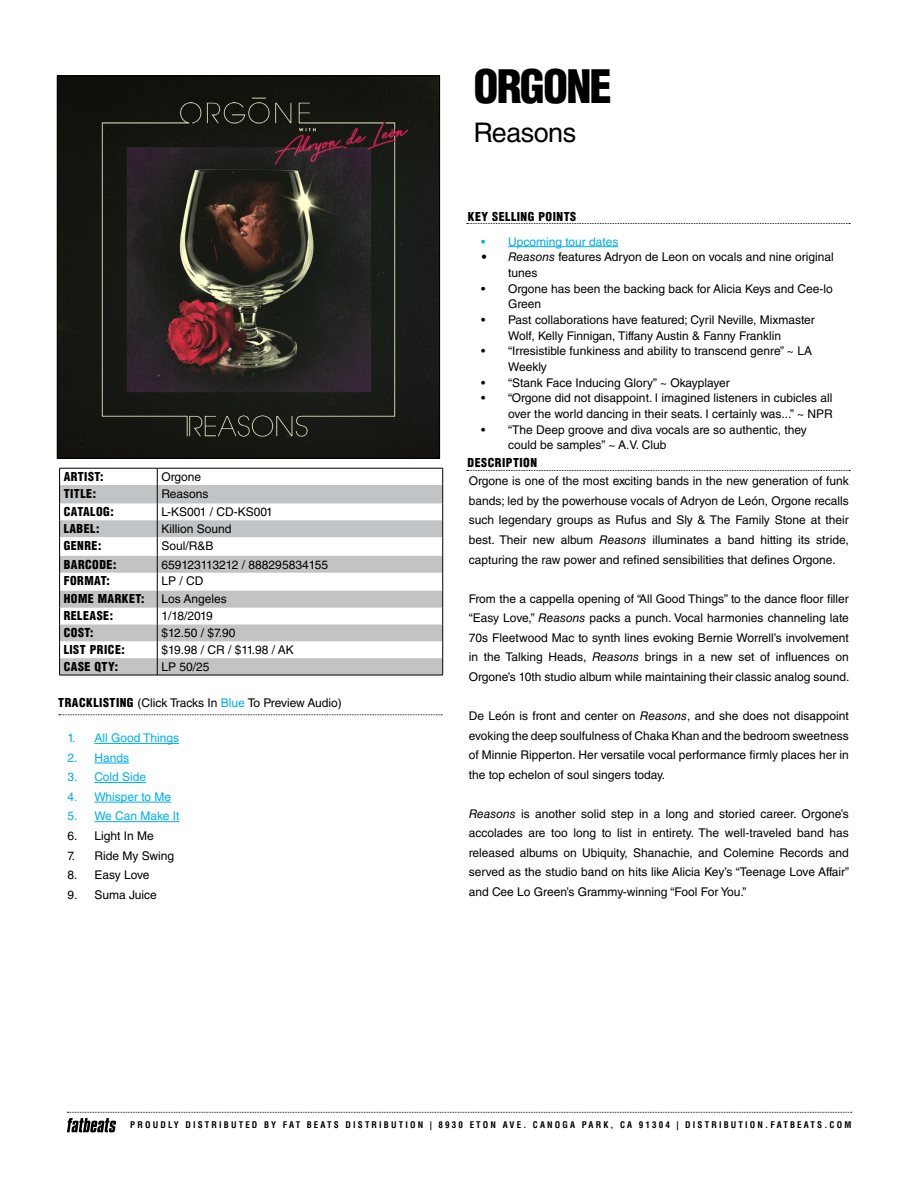
<style>
.page{position:relative;width:918px;height:1188px;background:#fff}
.page>*{position:absolute;margin:0;border:0;box-sizing:border-box;transform-origin:0 0}
.t1{font:900 condensed 45px "Helvetica LT Std";letter-spacing:-.04em;color:#000}
.t2{font:27px "Helvetica LT Std";letter-spacing:-.02em;color:#000}
.t3{font:12px/19.5px "Helvetica LT Std";color:#000}
.t4{font:900 condensed 12px "Helvetica LT Std";letter-spacing:.04em;color:#000}
.t5{font:12px "Helvetica LT Std";color:#00aeef}
.t6{font:700 condensed 9px "Helvetica LT Std";letter-spacing:.24em;color:#000}
.s1{font-style:italic}
.s2{font-weight:900;font-stretch:condensed}
.s3{color:#00aeef}
</style>
<div class="page">
<hr style="left:508px;top:246px;width:110px;height:1px;background:#00aeef">
<svg style="left:467px;top:223px;width:383px;height:1px"></svg>
<hr style="left:94px;top:743px;width:85px;height:1px;background:#00aeef">
<hr style="left:94px;top:763px;width:35px;height:1px;background:#00aeef">
<hr style="left:94px;top:782px;width:52px;height:1px;background:#00aeef">
<hr style="left:94px;top:802px;width:77px;height:1px;background:#00aeef">
<hr style="left:94px;top:821px;width:85px;height:1px;background:#00aeef">
<svg style="left:59px;top:714px;width:383px;height:1px"></svg>
<svg style="left:60px;top:485px;width:382px;height:190px;fill:#c1c3c5"></svg>
<hr style="left:59px;top:468px;width:98px;height:1px;background:#000">
<hr style="left:157px;top:468px;width:286px;height:1px;background:#000">
<svg style="left:59px;top:468px;width:1px;height:207px"></svg>
<svg style="left:442px;top:468px;width:1px;height:207px"></svg>
<hr style="left:59px;top:675px;width:98px;height:1px;background:#000">
<hr style="left:157px;top:675px;width:286px;height:1px;background:#000">
<svg style="left:157px;top:468px;width:1px;height:207px"></svg>
<img style="left:59px;top:78px;width:379px;height:379px">
<div style="left:57px;top:76px;width:383px;height:383px;border:1px solid #000"></div>
<svg style="left:67px;top:1112px;width:785px;height:20px"></svg>
<svg style="left:467px;top:470px;width:383px;height:1px"></svg>
<h1 class="t1" style="left:474px;top:58px;width:140px">ORGONE</h1>
<h2 class="t2" style="left:474px;top:117px;width:104px">Reasons</h2>
<p class="t4" style="left:468px;top:209px;width:110px">KEY SELLING POINTS</p>
<p class="t5" style="left:481px;top:234px;width:139px">• Upcoming tour dates</p>
<p class="t3" style="left:508px;top:249px;width:327px;line-height:15.8px;text-indent:-27px"><span class="s1">• Reasons</span> features Adryon de Leon on vocals and nine original tunes</p>
<p class="t3" style="left:508px;top:280px;width:326px;line-height:15.8px;text-indent:-27px">• Orgone has been the backing back for Alicia Keys and Cee-lo<br>Green</p>
<p class="t3" style="left:481px;top:312px;width:335px;line-height:15.8px;text-align:center">• Past collaborations have featured; Cyril Neville, Mixmaster<br>Wolf, Kelly Finnigan, Tiffany Austin &amp; Fanny Franklin</p>
<p class="t3" style="left:508px;top:343px;width:305px;line-height:15.8px;text-indent:-27px">• “Irresistible funkiness and ability to transcend genre” ~ LA<br>Weekly</p>
<p class="t3" style="left:481px;top:373px;width:250px">• “Stank Face Inducing Glory” ~ Okayplayer</p>
<p class="t3" style="left:481px;top:390px;width:353px;line-height:15.8px;text-align:right">• “Orgone did not disappoint. I imagined listeners in cubicles all over the world dancing in their seats. I certainly was...” ~ NPR</p>
<p class="t3" style="left:508px;top:422px;width:300px;line-height:15.8px;text-indent:-27px">• “The Deep groove and diva vocals are so authentic, they could be samples” ~ A.V. Club</p>
<p class="t4" style="left:64px;top:469px;width:41px">ARTIST:</p>
<p class="t3" style="left:161px;top:467px;width:41px">Orgone</p>
<p class="t4" style="left:64px;top:486px;width:34px">TITLE:</p>
<p class="t3" style="left:161px;top:484px;width:49px">Reasons</p>
<p class="t4" style="left:64px;top:504px;width:52px">CATALOG:</p>
<p class="t3" style="left:161px;top:502px;width:113px">L-KS001 / CD-KS001</p>
<p class="t4" style="left:64px;top:521px;width:37px">LABEL:</p>
<p class="t3" style="left:161px;top:519px;width:72px">Killion Sound</p>
<p class="t4" style="left:64px;top:538px;width:39px">GENRE:</p>
<p class="t3" style="left:161px;top:536px;width:54px">Soul/R&amp;B</p>
<p class="t4" style="left:64px;top:557px;width:54px">BARCODE:</p>
<p class="t3" style="left:161px;top:555px;width:168px">659123113212 / 888295834155</p>
<p class="t4" style="left:64px;top:573px;width:48px">FORMAT:</p>
<p class="t3" style="left:161px;top:571px;width:44px">LP / CD</p>
<p class="t4" style="left:64px;top:591px;width:82px">HOME MARKET:</p>
<p class="t3" style="left:161px;top:589px;width:67px">Los Angeles</p>
<p class="t4" style="left:64px;top:608px;width:51px">RELEASE:</p>
<p class="t3" style="left:161px;top:606px;width:53px">1/18/2019</p>
<p class="t4" style="left:64px;top:625px;width:31px">COST:</p>
<p class="t3" style="left:161px;top:623px;width:75px">$12.50 / $7.90</p>
<p class="t4" style="left:64px;top:642px;width:63px">LIST PRICE:</p>
<p class="t3" style="left:161px;top:640px;width:134px">$19.98 / CR / $11.98 / AK</p>
<p class="t4" style="left:64px;top:659px;width:56px">CASE QTY:</p>
<p class="t3" style="left:161px;top:657px;width:50px">LP 50/25</p>
<p class="t3" style="left:58px;top:693px;width:285px"><span class="s2">TRACKLISTING</span> (Click Tracks In <span class="s3">Blue</span> To Preview Audio)</p>
<p class="t5" style="left:67px;top:731px;width:113px">1. All Good Things</p>
<p class="t5" style="left:67px;top:751px;width:63px">2. Hands</p>
<p class="t5" style="left:67px;top:770px;width:80px">3. Cold Side</p>
<p class="t5" style="left:67px;top:790px;width:105px">4. Whisper to Me</p>
<p class="t5" style="left:67px;top:809px;width:114px">5. We Can Make It</p>
<p class="t3" style="left:67px;top:826px;width:88px">6. Light In Me</p>
<p class="t3" style="left:67px;top:846px;width:108px">7. Ride My Swing</p>
<p class="t3" style="left:67px;top:865px;width:84px">8. Easy Love</p>
<p class="t3" style="left:67px;top:885px;width:91px">9. Suma Juice</p>
<p class="t4" style="left:468px;top:455px;width:71px">DESCRIPTION</p>
<p class="t3" style="left:469px;top:471px;width:382px;text-align:justify">Orgone is one of the most exciting bands in the new generation of funk bands; led by the powerhouse vocals of Adryon de León, Orgone recalls such legendary groups as Rufus and Sly &amp; The Family Stone at their best. Their new album <span class="s1">Reasons</span> illuminates a band hitting its stride, capturing the raw power and refined sensibilities that defines Orgone.</p>
<p class="t3" style="left:469px;top:589px;width:382px;text-align:justify">From the a cappella opening of “All Good Things” to the dance floor filler “Easy Love,” <span class="s1">Reasons</span> packs a punch. Vocal harmonies channeling late 70s Fleetwood Mac to synth lines evoking Bernie Worrell’s involvement in the Talking Heads, <span class="s1">Reasons</span> brings in a new set of influences on Orgone’s 10th studio album while maintaining their classic analog sound.</p>
<p class="t3" style="left:469px;top:706px;width:382px;text-align:justify">De León is front and center on <span class="s1">Reasons</span>, and she does not disappoint evoking the deep soulfulness of Chaka Khan and the bedroom sweetness of Minnie Ripperton. Her versatile vocal performance firmly places her in the top echelon of soul singers today.</p>
<p class="t3" style="left:469px;top:804px;width:382px;text-align:justify"><span class="s1">Reasons</span> is another solid step in a long and storied career. Orgone’s accolades are too long to list in entirety. The well-traveled band has released albums on Ubiquity, Shanachie, and Colemine Records and served as the studio band on hits like Alicia Key’s “Teenage Love Affair” and Cee Lo Green’s Grammy-winning “Fool For You.”</p>
<p class="t6" style="left:130px;top:1120px;width:723px">PROUDLY DISTRIBUTED BY FAT BEATS DISTRIBUTION | 8930 ETON AVE. CANOGA PARK, CA 91304 | DISTRIBUTION.FATBEATS.COM</p>
</div>
